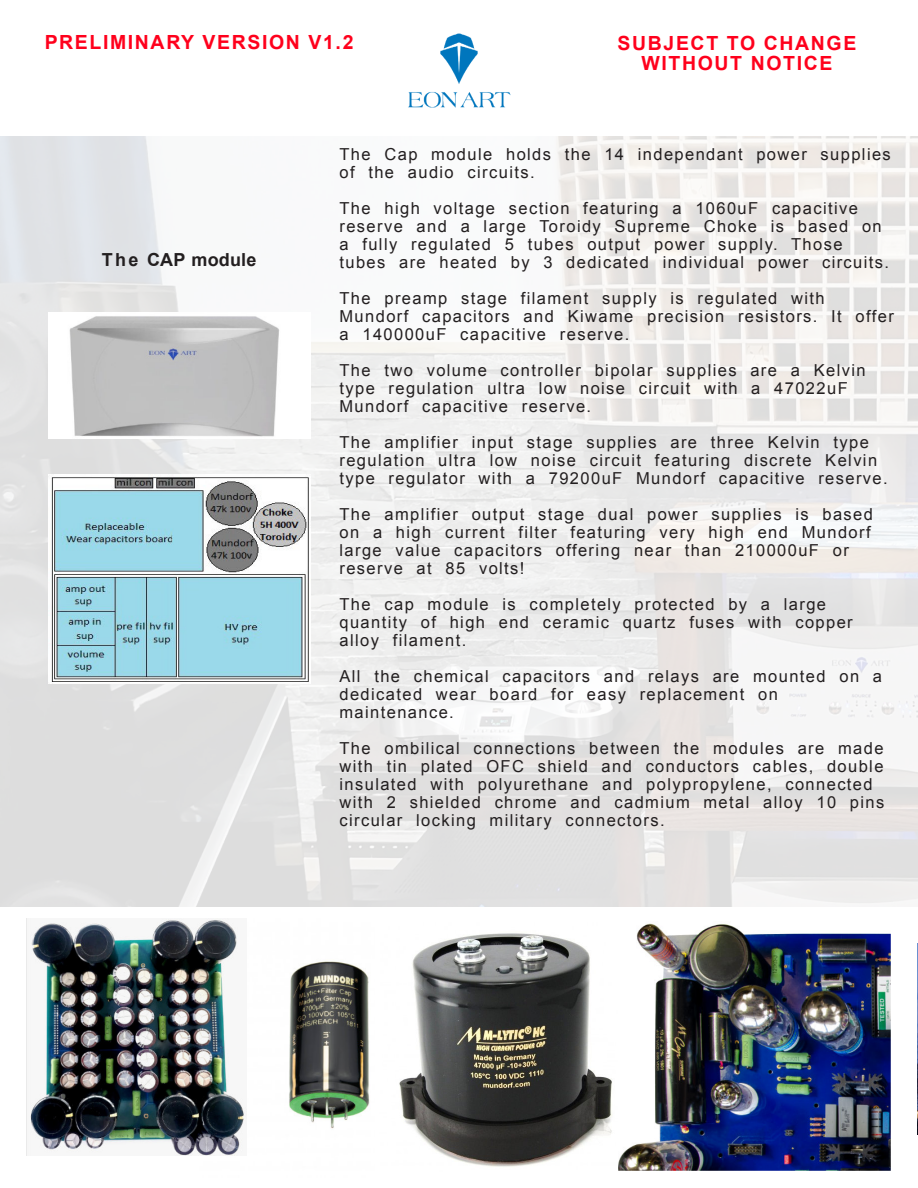
<style>
.page{position:relative;width:918px;height:1188px;background:#fff}
.page>*{position:absolute;margin:0;border:0;box-sizing:border-box;transform-origin:0 0}
.t1{font:700 19.5px/20.1px "Arial";letter-spacing:.08em;color:#ff001c;text-align:center}
.t2{font:700 18px "Arial";letter-spacing:.01em;color:#231f20}
.t3{font:16.5px/18px "Arial";letter-spacing:.085em;color:#231f20}
</style>
<div class="page">
<img style="left:0;top:136px;width:918px;height:770px">
<img style="left:408px;top:33px;width:103px;height:75px">
<img style="left:289px;top:961px;width:81px;height:168px">
<img style="left:399px;top:933px;width:236px;height:238px">
<img style="left:26px;top:919px;width:221px;height:237px">
<img style="left:618px;top:923px;width:273px;height:247px">
<img style="left:917px;top:944px;width:1px;height:191px">
<img style="left:48px;top:313px;width:262px;height:126px">
<img style="left:48px;top:475px;width:262px;height:208px">
<p class="t1" style="left:45px;top:34px;width:310px">PRELIMINARY VERSION V1.2</p>
<p class="t1" style="left:618px;top:35px;width:240px">SUBJECT TO CHANGE<br>WITHOUT NOTICE</p>
<p class="t2" style="left:102px;top:253px;width:156px">T h e CAP module</p>
<p class="t3" style="left:340px;top:147px;width:553px">The Cap module holds the 14 independant power supplies of the audio circuits.</p>
<p class="t3" style="left:340px;top:201px;width:551px">The high voltage section featuring a 1060uF capacitive reserve and a large Toroidy Supreme Choke is based on a fully regulated 5 tubes output power supply. Those tubes are heated by 3 dedicated individual power circuits.</p>
<p class="t3" style="left:340px;top:291px;width:556px">The preamp stage filament supply is regulated with<br>Mundorf capacitors and Kiwame precision resistors. It offer a 140000uF capacitive reserve.</p>
<p class="t3" style="left:340px;top:363px;width:528px">The two volume controller bipolar supplies are a Kelvin type regulation ultra low noise circuit with a 47022uF<br>Mundorf capacitive reserve.</p>
<p class="t3" style="left:340px;top:435px;width:550px">The amplifier input stage supplies are three Kelvin type regulation ultra low noise circuit featuring discrete Kelvin type regulator with a 79200uF Mundorf capacitive reserve.</p>
<p class="t3" style="left:340px;top:507px;width:535px">The amplifier output stage dual power supplies is based on a high current filter featuring very high end Mundorf large value capacitors offering near than 210000uF or reserve at 85 volts!</p>
<p class="t3" style="left:340px;top:597px;width:515px">The cap module is completely protected by a large quantity of high end ceramic quartz fuses with copper alloy filament.</p>
<p class="t3" style="left:340px;top:669px;width:544px">All the chemical capacitors and relays are mounted on a dedicated wear board for easy replacement on maintenance.</p>
<p class="t3" style="left:340px;top:741px;width:546px">The ombilical connections between the modules are made with tin plated OFC shield and conductors cables, double insulated with polyurethane and polypropylene, connected with 2 shielded chrome and cadmium metal alloy 10 pins circular locking military connectors.</p>
</div>
